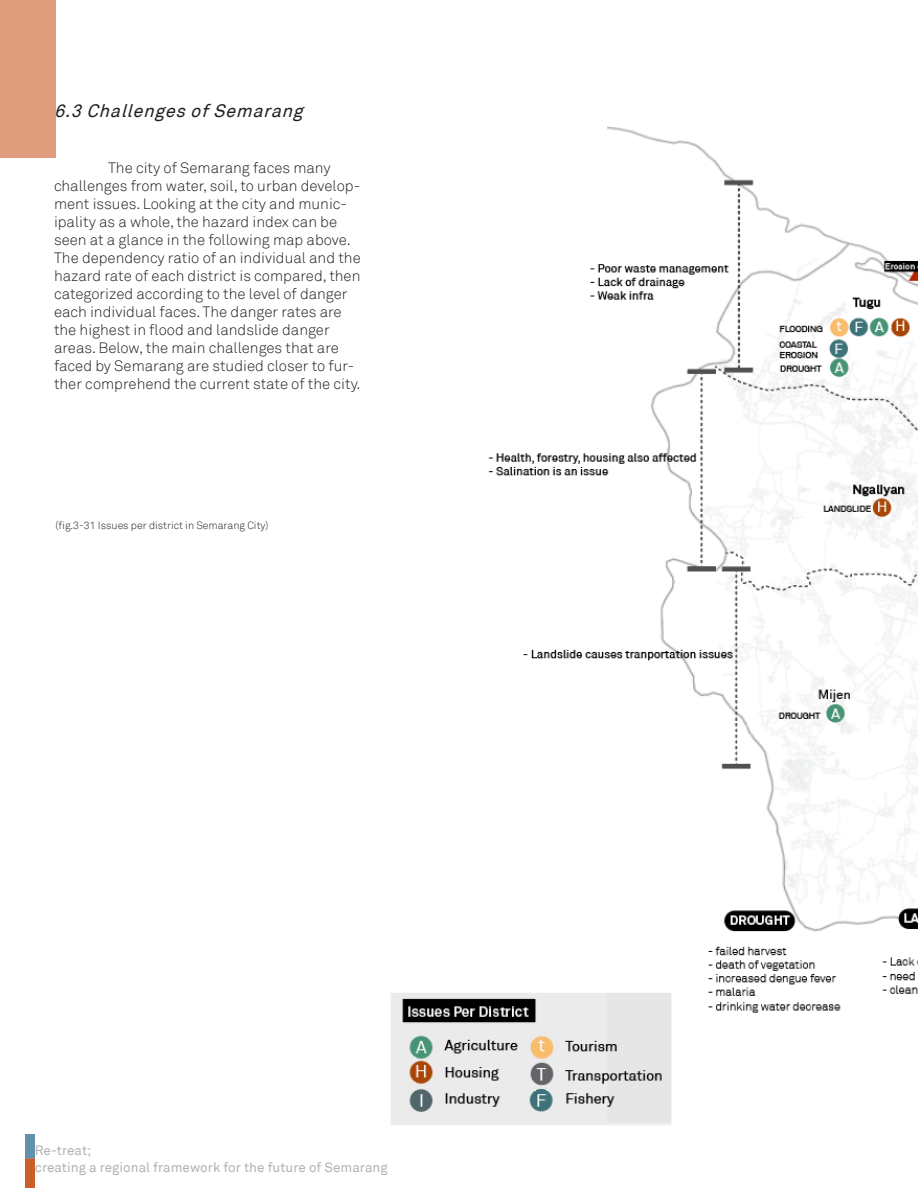
<style>
.page{position:relative;width:918px;height:1188px;background:#fff}
.page>*{position:absolute;margin:0;border:0;box-sizing:border-box;transform-origin:0 0}
.t1{font:italic 18px "Akkurat";color:#231f20}
.t2{font:300 15px/18px "Akkurat";color:#231f20}
.t3{font:13.5px/16.2px "Akkurat";color:#b3b3b3}
.t4{font:300 10.5px "Akkurat";color:#231f20}
</style>
<div class="page">
<img style="left:26px;top:1134px;width:9px;height:54px">
<img style="left:391px;top:126px;width:527px;height:999px">
<p class="t1" style="left:54px;top:100px;width:256px">6.3 Challenges ofSemarang</p>
<p class="t2" style="left:54px;top:159px;width:308px;text-indent:54px">The city of Semarang faces many challenges from water, soil, to urban develop&shy;ment issues. Looking at the city and munic&shy;ipality as a whole, the hazard index can be seen at a glance in the following map above.<br>The dependency ratio of an individual and the hazard rate of each district is compared, then categorized according to the level of danger each individual faces. The danger rates are the highest in flood and landslide danger areas. Below, the main challenges that are faced by Semarang are studied closer to fur&shy;ther comprehend the current state of the city.</p>
<p class="t4" style="left:56px;top:520px;width:215px">(fig.3-31 Issues per district in Semarang City)</p>
<p class="t3" style="left:35px;top:1143px;width:354px">Re-treat;<br>creating a regional framework for the future of Semarang</p>
</div>
